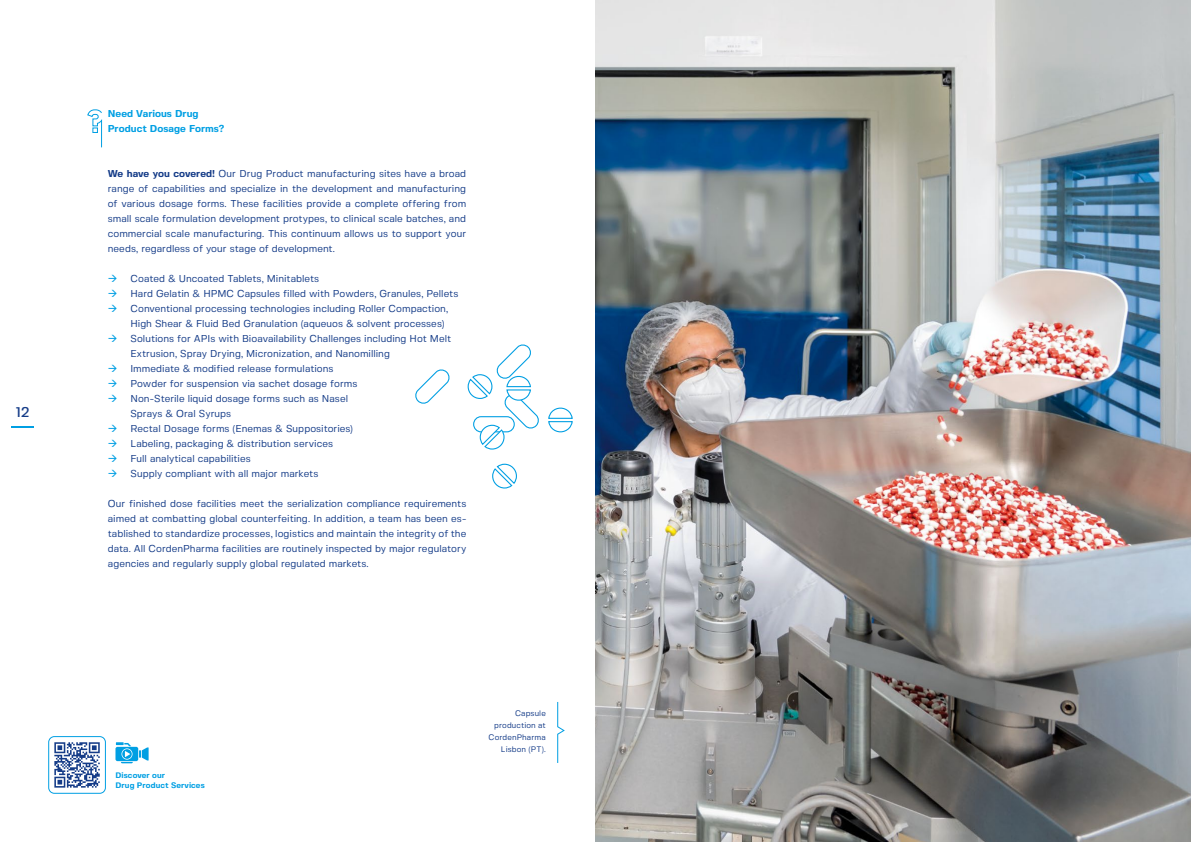
<style>
.page{position:relative;width:1191px;height:842px;background:#fff}
.page>*{position:absolute;margin:0;border:0;box-sizing:border-box;transform-origin:0 0}
.t1{font:500 14px "Fivo Sans";color:#153c88}
.t2{font:10px/15px "Fivo Sans";color:#153c88}
.t3{font:700 10px/15px "Fivo Sans";letter-spacing:.005em;color:#009fe3}
.t4{font:8px/12px "Fivo Sans";letter-spacing:.01em;color:#153c88;text-align:right}
.t5{font:700 8px/10px "Fivo Sans";letter-spacing:.01em;color:#009fe3}
.s1{font-weight:700}
.s2{color:#009fe3}
</style>
<div class="page">
<img style="left:595px;top:0;width:596px;height:842px">
<svg style="left:11px;top:427px;width:23px;height:1px"></svg>
<svg style="left:87px;top:109px;width:16px;height:39px"></svg>
<svg style="left:557px;top:702px;width:8px;height:61px"></svg>
<svg style="left:415px;top:369px;width:35px;height:35px"></svg>
<svg style="left:492px;top:463px;width:25px;height:26px"></svg>
<svg style="left:467px;top:344px;width:72px;height:106px"></svg>
<svg style="left:548px;top:407px;width:25px;height:26px"></svg>
<div style="left:48px;top:736px;width:58px;height:58px;border:1px solid #009fe3;border-radius:6px"></div>
<svg style="left:115px;top:742px;width:34px;height:21px"></svg>
<svg style="left:54px;top:742px;width:46px;height:46px"></svg>
<h1 class="t1" style="left:16px;top:404px;width:15px">12</h1>
<p class="t3" style="left:108px;top:106px;width:118px">Need Various Drug<br>Product Dosage Forms?</p>
<p class="t2" style="left:108px;top:166px;width:360px;text-align:justify"><span class="s1">We have you covered!</span> Our Drug Product manufacturing sites have a broad range of capabilities and specialize in the development and manufacturing of various dosage forms. These facilities provide a complete offering from small scale formulation development protypes, to clinical scale batches, and commercial scale manufacturing. This continuum allows us to support your needs, regardless of your stage of development.</p>
<p class="t2" style="left:108px;top:271px;width:213px"><span class="s2">→</span> Coated &amp; Uncoated Tablets, Minitablets</p>
<p class="t2" style="left:108px;top:286px;width:352px"><span class="s2">→</span> Hard Gelatin &amp; HPMC Capsules filled with Powders, Granules, Pellets</p>
<p class="t2" style="left:130px;top:301px;width:319px;text-indent:-23px"><span class="s2">→</span> Conventional processing technologies including Roller Compaction,<br>High Shear &amp; Fluid Bed Granulation (aqueuos &amp; solvent processes)</p>
<p class="t2" style="left:130px;top:331px;width:322px;text-indent:-23px"><span class="s2">→</span> Solutions for APIs with Bioavailability Challenges including Hot Melt<br>Extrusion, Spray Drying, Micronization, and Nanomilling</p>
<p class="t2" style="left:108px;top:361px;width:227px"><span class="s2">→</span> Immediate &amp; modified release formulations</p>
<p class="t2" style="left:108px;top:376px;width:251px"><span class="s2">→</span> Powder for suspension via sachet dosage forms</p>
<p class="t2" style="left:130px;top:391px;width:219px;text-indent:-23px"><span class="s2">→</span> Non-Sterile liquid dosage forms such as Nasel<br>Sprays &amp; Oral Syrups</p>
<p class="t2" style="left:108px;top:421px;width:247px"><span class="s2">→</span> Rectal Dosage forms (Enemas &amp; Suppositories)</p>
<p class="t2" style="left:108px;top:436px;width:227px"><span class="s2">→</span> Labeling, packaging &amp; distribution services</p>
<p class="t2" style="left:108px;top:451px;width:144px"><span class="s2">→</span> Full analytical capabilities</p>
<p class="t2" style="left:108px;top:466px;width:212px"><span class="s2">→</span> Supply compliant with all major markets</p>
<p class="t2" style="left:108px;top:496px;width:360px;text-align:justify">Our finished dose facilities meet the serialization compliance requirements aimed at combatting global counterfeiting. In addition, a team has been es&shy;tablished to standardize processes, logistics and maintain the integrity of the data. All CordenPharma facilities are routinely inspected by major regulatory agencies and regularly supply global regulated markets.</p>
<p class="t5" style="left:115px;top:770px;width:91px">Discover our<br>Drug Product Services</p>
<p class="t4" style="left:488px;top:707px;width:59px">Capsule production at<br>CordenPharma<br>Lisbon (PT).</p>
</div>
